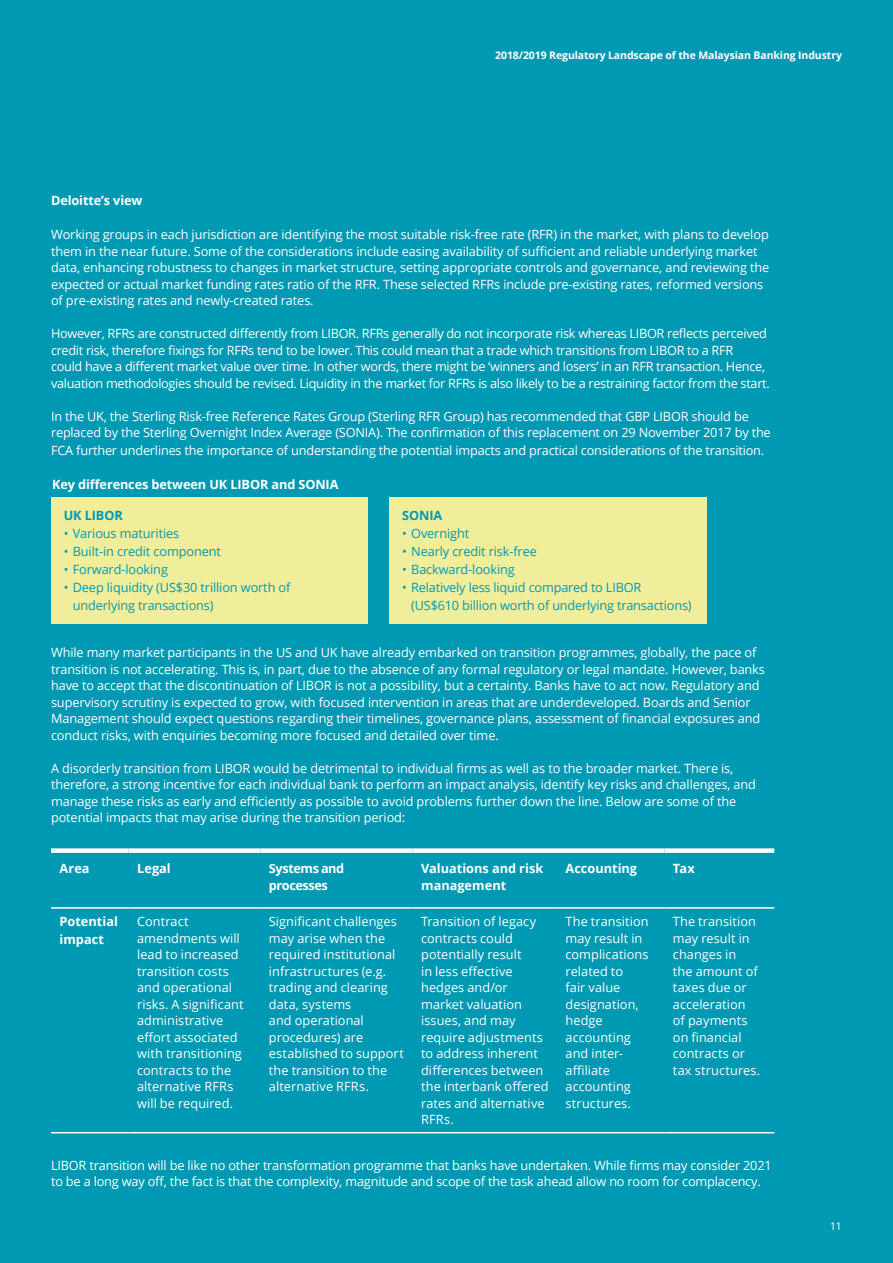
<style>
.page{position:relative;width:893px;height:1263px;background:#0099b3}
.page>*{position:absolute;margin:0;border:0;box-sizing:border-box;transform-origin:0 0}
.t1{font:12.75px/16.5px "Open Sans";letter-spacing:-.01em;color:#fff}
.t2{font:12.75px/18px "Open Sans";letter-spacing:-.01em;color:#0099b3}
.t3{font:700 12.75px/16.5px "Open Sans";letter-spacing:-.01em;color:#fff}
.t4{font:700 12.75px/16.5px "Open Sans";letter-spacing:-.035em;color:#fff}
.t5{font:700 12.75px "Open Sans";letter-spacing:-.01em;color:#0099b3}
.t6{font:700 10.5px "Open Sans";letter-spacing:-.01em;color:#fff}
.t7{font:10.5px "Open Sans";color:#fff}
</style>
<div class="page">
<div style="left:51px;top:848px;width:78px;height:5px;background:#fff"></div>
<div style="left:129px;top:848px;width:131px;height:5px;background:#fff"></div>
<div style="left:260px;top:848px;width:153px;height:5px;background:#fff"></div>
<div style="left:413px;top:848px;width:144px;height:5px;background:#fff"></div>
<div style="left:557px;top:848px;width:107px;height:5px;background:#fff"></div>
<div style="left:664px;top:848px;width:110px;height:5px;background:#fff"></div>
<hr style="left:51px;top:907px;width:78px;height:2px;background:#fff">
<hr style="left:129px;top:907px;width:131px;height:2px;background:#fff">
<hr style="left:260px;top:907px;width:153px;height:2px;background:#fff">
<hr style="left:413px;top:907px;width:144px;height:2px;background:#fff">
<hr style="left:557px;top:907px;width:107px;height:2px;background:#fff">
<hr style="left:664px;top:907px;width:110px;height:2px;background:#fff">
<hr style="left:51px;top:1132px;width:78px;height:1px;background:#fff">
<hr style="left:129px;top:1132px;width:131px;height:1px;background:#fff">
<hr style="left:260px;top:1132px;width:153px;height:1px;background:#fff">
<hr style="left:413px;top:1132px;width:144px;height:1px;background:#fff">
<hr style="left:557px;top:1132px;width:107px;height:1px;background:#fff">
<hr style="left:664px;top:1132px;width:110px;height:1px;background:#fff">
<div style="left:51px;top:498px;width:316px;height:126px;background:#f1ee9b"></div>
<div style="left:389px;top:498px;width:318px;height:126px;background:#f1ee9b"></div>
<p class="t6" style="left:495px;top:48px;width:348px">2018/2019 Regulatory Landscape of the Malaysian Banking Industry</p>
<p class="t3" style="left:51px;top:192px;width:93px">Deloitte’s view</p>
<p class="t1" style="left:51px;top:226px;width:720px">Working groups in each jurisdiction are identifying the most suitable risk-free rate (RFR) in the market, with plans to develop them in the near future. Some of the considerations include easing availability of sufficient and reliable underlying market data, enhancing robustness to changes in market structure, setting appropriate controls and governance, and reviewing the expected or actual market funding rates ratio of the RFR. These selected RFRs include pre-existing rates, reformed versions of pre-existing rates and newly-created rates.</p>
<p class="t1" style="left:51px;top:325px;width:720px">However, RFRs are constructed differently from LIBOR. RFRs generally do not incorporate risk whereas LIBOR reflects perceived credit risk, therefore fixings for RFRs tend to be lower. This could mean that a trade which transitions from LIBOR to a RFR<br>could have a different market value over time. In other words, there might be ‘winners and losers’ in an RFR transaction. Hence, valuation methodologies should be revised. Liquidity in the market for RFRs is also likely to be a restraining factor from the start.</p>
<p class="t1" style="left:51px;top:408px;width:721px">In the UK, the Sterling Risk-free Reference Rates Group (Sterling RFR Group) has recommended that GBP LIBOR should be replaced by the Sterling Overnight Index Average (SONIA). The confirmation of this replacement on 29 November 2017 by the</p>
<p class="t1" style="left:51px;top:442px;width:715px">FCA further underlines the importance of understanding the potential impacts and practical considerations of the transition.</p>
<p class="t3" style="left:52px;top:476px;width:288px">Key differences between UK LIBOR and SONIA</p>
<p class="t5" style="left:64px;top:507px;width:61px">UK LIBOR</p>
<p class="t2" style="left:64px;top:524px;width:117px">• Various maturities</p>
<p class="t2" style="left:64px;top:542px;width:159px">• Built-in credit component</p>
<p class="t2" style="left:64px;top:560px;width:106px">• Forward-looking</p>
<p class="t2" style="left:73px;top:578px;width:219px;text-indent:-9px">• Deep liquidity (US$30 trillion worth of underlying transactions)</p>
<p class="t5" style="left:402px;top:507px;width:42px">SONIA</p>
<p class="t2" style="left:402px;top:524px;width:69px">• Overnight</p>
<p class="t2" style="left:402px;top:542px;width:136px">• Nearly credit risk-free</p>
<p class="t2" style="left:402px;top:560px;width:114px">• Backward-looking</p>
<p class="t2" style="left:411px;top:578px;width:282px;text-indent:-9px">• Relatively less liquid compared to LIBOR (US$610 billion worth of underlying transactions)</p>
<p class="t1" style="left:51px;top:644px;width:715px">While many market participants in the US and UK have already embarked on transition programmes, globally, the pace of transition is not accelerating. This is, in part, due to the absence of any formal regulatory or legal mandate. However, banks have to accept that the discontinuation of LIBOR is not a possibility, but a certainty. Banks have to act now. Regulatory and supervisory scrutiny is expected to grow, with focused intervention in areas that are underdeveloped. Boards and Senior Management should expect questions regarding their timelines, governance plans, assessment of financial exposures and conduct risks, with enquiries becoming more focused and detailed over time.</p>
<p class="t1" style="left:51px;top:759px;width:706px">A disorderly transition from LIBOR would be detrimental to individual firms as well as to the broader market. There is, therefore, a strong incentive for each individual bank to perform an impact analysis, identify key risks and challenges, and manage these risks as early and efficiently as possible to avoid problems further down the line. Below are some of the potential impacts that may arise during the transition period:</p>
<p class="t3" style="left:60px;top:860px;width:32px">Area</p>
<p class="t3" style="left:137px;top:860px;width:35px">Legal</p>
<p class="t4" style="left:269px;top:860px;width:77px">Systems and processes</p>
<p class="t3" style="left:421px;top:860px;width:124px">Valuations and risk management</p>
<p class="t3" style="left:566px;top:860px;width:73px">Accounting</p>
<p class="t3" style="left:673px;top:860px;width:23px">Tax</p>
<p class="t3" style="left:60px;top:912px;width:60px;line-height:18px">Potential impact</p>
<p class="t1" style="left:137px;top:913px;width:108px">Contract amendments will lead to increased transition costs and operational risks. A significant administrative effort associated with transitioning contracts to the alternative RFRs will be required.</p>
<p class="t1" style="left:269px;top:913px;width:136px">Significant challenges may arise when the required institutional infrastructures (e.g. trading and clearing data, systems<br>and operational procedures) are established to support the transition to the alternative RFRs.</p>
<p class="t1" style="left:421px;top:913px;width:129px">Transition of legacy contracts could potentially result<br>in less effective hedges and/or market valuation issues, and may require adjustments to address inherent differences between the interbank offered rates and alternative<br>RFRs.</p>
<p class="t1" style="left:566px;top:913px;width:85px">The transition may result in complications related to<br>fair value designation, hedge accounting and inter&shy;affiliate accounting structures.</p>
<p class="t1" style="left:673px;top:913px;width:89px">The transition may result in changes in<br>the amount of taxes due or acceleration of payments on financial contracts or tax structures.</p>
<p class="t1" style="left:51px;top:1156px;width:722px">LIBOR transition will be like no other transformation programme that banks have undertaken. While firms may consider 2021 to be a long way off, the fact is that the complexity, magnitude and scope of the task ahead allow no room for complacency.</p>
<p class="t7" style="left:830px;top:1219px;width:13px">11</p>
</div>
